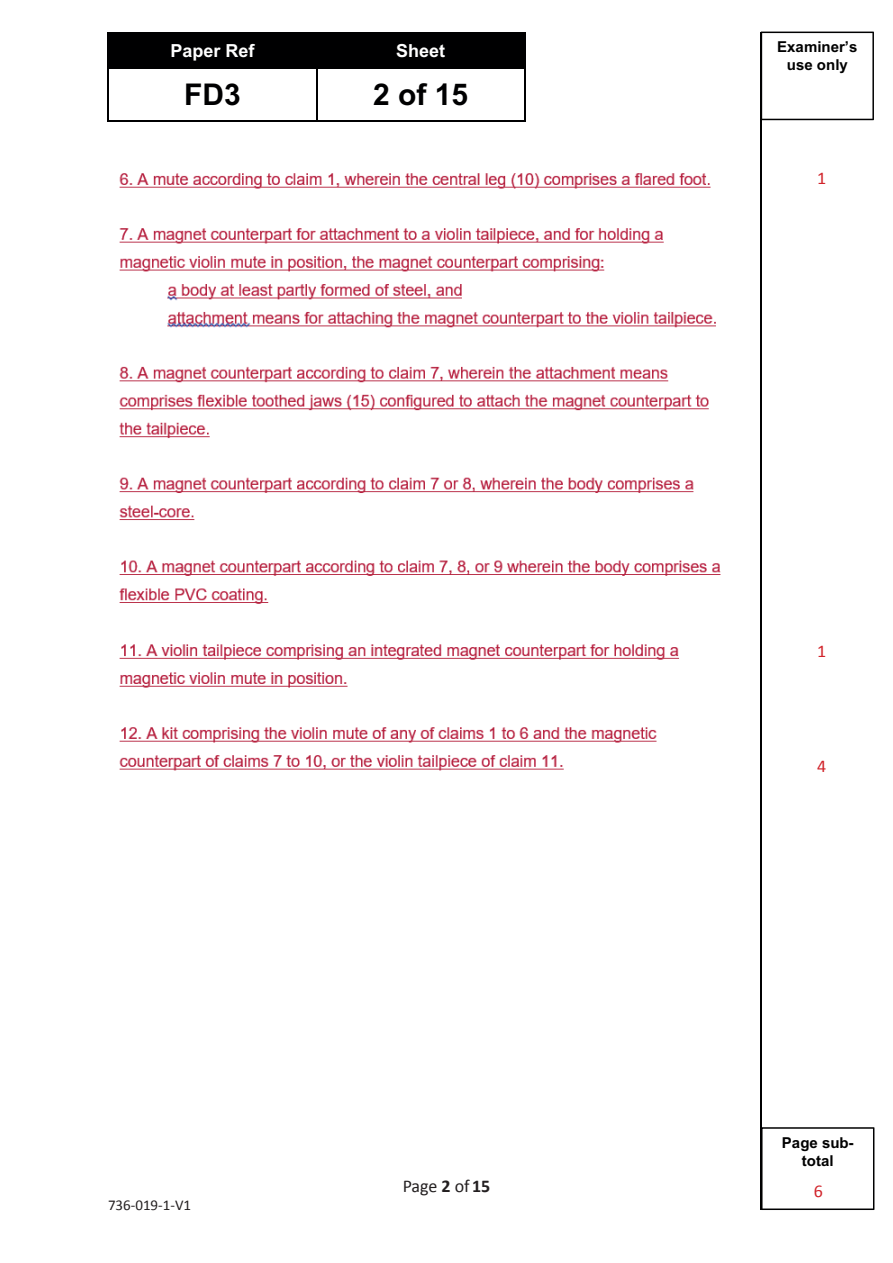
<style>
.page{position:relative;width:893px;height:1263px;background:#fff}
.page>*{position:absolute;margin:0;border:0;box-sizing:border-box;transform-origin:0 0}
.t1{font:30px "All And None";color:#000001}
.t2{font:18px "All And None";color:#fff}
.t3{font:18px "Calibri";letter-spacing:-.005em;color:#231f20}
.marks_column{font:18px "Calibri";color:#d1232a}
.t4{font:15px/17.5px "All And None";color:#000001;text-align:center}
.t5{font:15px "Calibri";color:#231f20}
.s1{font-weight:700}
</style>
<div class="page">
<div style="left:109px;top:34px;width:207px;height:34px;background:#000001"></div>
<div style="left:317px;top:34px;width:207px;height:34px;background:#000001"></div>
<hr style="left:109px;top:32px;width:207px;height:2px;background:#000001">
<hr style="left:317px;top:32px;width:207px;height:2px;background:#000001">
<hr style="left:108px;top:34px;width:1px;height:34px;background:#000001">
<hr style="left:316px;top:34px;width:1px;height:34px;background:#000001">
<hr style="left:524px;top:34px;width:2px;height:34px;background:#000001">
<hr style="left:109px;top:68px;width:207px;height:1px;background:#000001">
<hr style="left:317px;top:68px;width:207px;height:1px;background:#000001">
<hr style="left:108px;top:69px;width:1px;height:51px;background:#000001">
<hr style="left:109px;top:120px;width:207px;height:2px;background:#000001">
<hr style="left:316px;top:69px;width:1px;height:51px;background:#000001">
<hr style="left:317px;top:120px;width:207px;height:2px;background:#000001">
<hr style="left:524px;top:69px;width:2px;height:51px;background:#000001">
<svg style="left:762px;top:1127px;width:112px;height:83px"></svg>
<svg style="left:762px;top:32px;width:112px;height:88px"></svg>
<img style="left:119px;top:173px;width:602px;height:598px">
<hr style="left:761px;top:32px;width:1px;height:1178px;background:#000001">
<p class="t2" style="left:170px;top:44px;width:85px">Paper Ref</p>
<p class="t2" style="left:396px;top:44px;width:50px">Sheet</p>
<p class="t1" style="left:184px;top:84px;width:58px">FD3</p>
<p class="t1" style="left:373px;top:84px;width:96px">2 of 15</p>
<p class="t5" style="left:108px;top:1195px;width:85px">736-019-1-V1</p>
<p class="t3" style="left:403px;top:1174px;width:89px">Page <span class="s1">2</span> of<span class="s1">15</span></p>
<p class="t4" style="left:777px;top:40px;width:82px">Examiner’s use only</p>
<p class="marks_column" style="left:817px;top:166px;width:11px">1</p>
<p class="marks_column" style="left:817px;top:639px;width:11px">1</p>
<p class="marks_column" style="left:817px;top:754px;width:11px">4</p>
<p class="t4" style="left:782px;top:1135px;width:73px">Page sub&shy;total</p>
<p class="marks_column" style="left:814px;top:1179px;width:11px">6</p>
</div>
